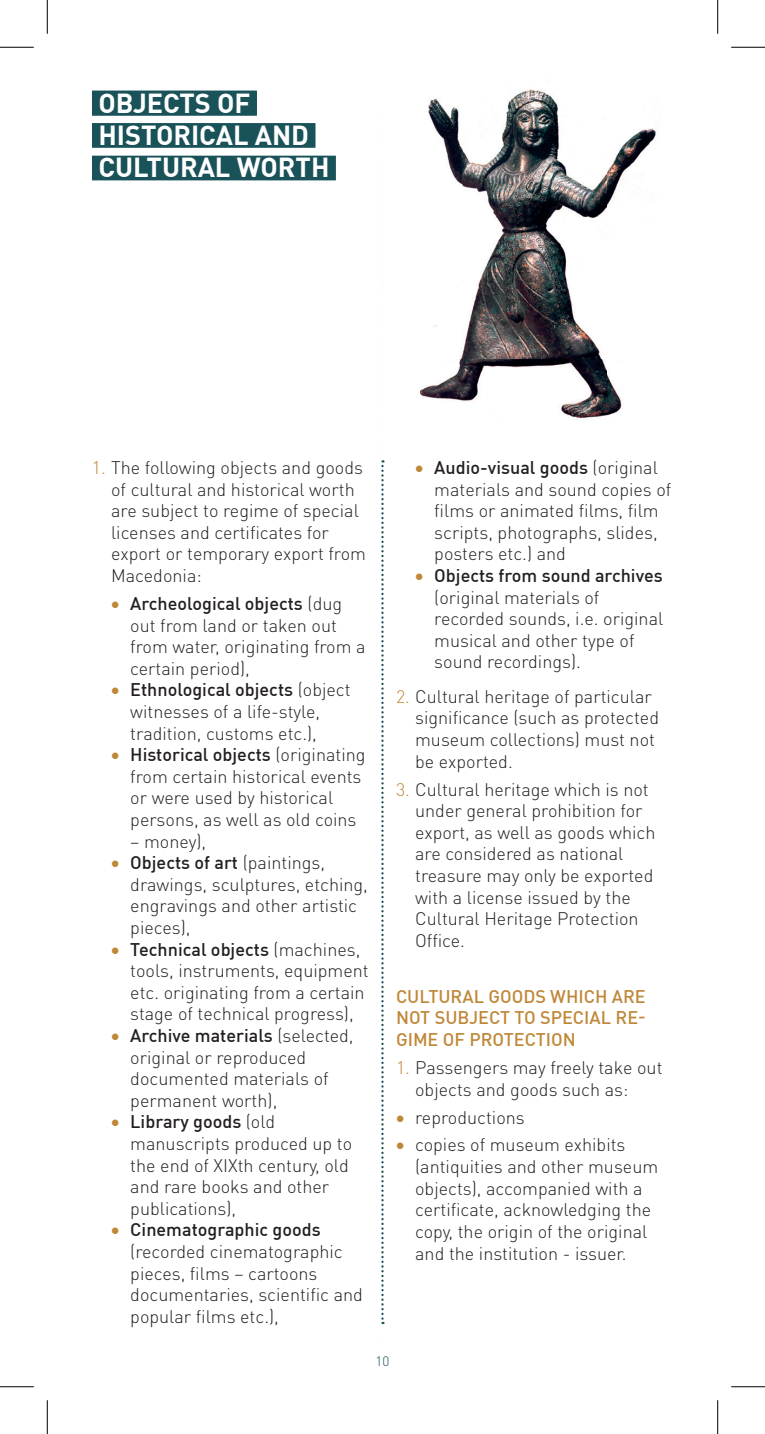
<style>
.page{position:relative;width:765px;height:1434px;background:#fff}
.page>*{position:absolute;margin:0;border:0;box-sizing:border-box;transform-origin:0 0}
.t1{font:700 27px/32.4px "DIN Pro";color:#fff}
.t2{font:300 18px/21.6px "DIN Pro";color:#231f20}
.t3{font:500 18px/21.6px "DIN Pro";color:#bf8838;text-align:justify}
.t4{font:300 13.5px "DIN Pro";color:#1a5259}
.s1{color:#bf8838}
.s2{font-weight:500}
</style>
<div class="page">
<svg style="left:381px;top:460px;width:2px;height:864px"></svg>
<img style="left:420px;top:89px;width:236px;height:329px">
<div style="left:92px;top:91px;width:165px;height:25px;background:#1a5259"></div>
<div style="left:92px;top:123px;width:223px;height:25px;background:#1a5259"></div>
<div style="left:92px;top:156px;width:244px;height:24px;background:#1a5259"></div>
<hr style="left:0;top:47px;width:34px;height:1px;background:#000">
<hr style="left:730px;top:47px;width:34px;height:1px;background:#000">
<hr style="left:0;top:1386px;width:34px;height:1px;background:#000">
<hr style="left:730px;top:1386px;width:34px;height:1px;background:#000">
<hr style="left:47px;top:0;width:1px;height:34px;background:#000">
<hr style="left:47px;top:1400px;width:1px;height:34px;background:#000">
<hr style="left:717px;top:0;width:1px;height:34px;background:#000">
<hr style="left:717px;top:1400px;width:1px;height:34px;background:#000">
<h1 class="t1" style="left:98px;top:86px;width:232px">OBJECTS OF<br>HISTORICAL AND<br>CULTURAL WORTH</h1>
<p class="t2" style="left:111px;top:456px;width:256px;text-indent:-19px"><span class="s1">1.</span> The following objects and goods of cultural and historical worth are subject to regime of special licenses and certificates for export or temporary export from<br>Macedonia:</p>
<p class="t2" style="left:130px;top:592px;width:237px;text-indent:-19px"><span class="s1">•</span> <span class="s2">Archeological objects</span> (dug out from land or taken out from water, originating from a certain period),</p>
<p class="t2" style="left:130px;top:678px;width:222px;text-indent:-19px"><span class="s1">•</span> <span class="s2">Ethnological objects</span> (object witnesses of a life-style, tradition, customs etc.),</p>
<p class="t2" style="left:130px;top:743px;width:237px;text-indent:-19px"><span class="s1">•</span> <span class="s2">Historical objects</span> (originating from certain historical events or were used by historical persons, as well as old coins</p>
<p class="t2" style="left:130px;top:830px;width:77px">– money),</p>
<p class="t2" style="left:130px;top:851px;width:239px;text-indent:-19px"><span class="s1">•</span> <span class="s2">Objects of art</span> (paintings, drawings, sculptures, etching, engravings and other artistic pieces),</p>
<p class="t2" style="left:130px;top:938px;width:240px;text-indent:-19px"><span class="s1">•</span> <span class="s2">Technical objects</span> (machines, tools, instruments, equipment etc. originating from a certain stage of technical progress),</p>
<p class="t2" style="left:130px;top:1024px;width:225px;text-indent:-19px"><span class="s1">•</span> <span class="s2">Archive materials</span> (selected, original or reproduced documented materials of permanent worth),</p>
<p class="t2" style="left:130px;top:1110px;width:223px;text-indent:-19px"><span class="s1">•</span> <span class="s2">Library goods</span> (old manuscripts produced up to the end of XIXth century, old and rare books and other publications),</p>
<p class="t2" style="left:130px;top:1218px;width:234px;text-indent:-19px"><span class="s1">•</span> <span class="s2">Cinematographic goods </span>(recorded cinematographic pieces, films – cartoons documentaries, scientific and popular films etc.),</p>
<p class="t2" style="left:434px;top:456px;width:238px;text-indent:-19px"><span class="s1">•</span> <span class="s2">Audio-visual goods</span> (original materials and sound copies of films or animated films, film scripts, photographs, slides, posters etc.) and</p>
<p class="t2" style="left:434px;top:564px;width:230px;text-indent:-19px"><span class="s1">•</span> <span class="s2">Objects from sound archives </span>(original materials of recorded sounds, i.e. original musical and other type of sound recordings).</p>
<p class="t2" style="left:415px;top:685px;width:245px;text-indent:-19px"><span class="s1">2.</span> Cultural heritage of particular significance (such as protected museum collections) must not be exported.</p>
<p class="t2" style="left:415px;top:777px;width:242px;text-indent:-19px"><span class="s1">3.</span> Cultural heritage which is not under general prohibition for export, as well as goods which are considered as national treasure may only be exported with a license issued by the<br>Cultural Heritage Protection<br>Office.</p>
<p class="t3" style="left:396px;top:985px;width:251px">CULTURAL GOODS WHICH ARE NOT SUBJECT TO SPECIAL RE-GIME OF PROTECTION</p>
<p class="t2" style="left:415px;top:1056px;width:249px;text-indent:-19px"><span class="s1">1.</span> Passengers may freely take out objects and goods such as:</p>
<p class="t2" style="left:396px;top:1105px;width:130px"><span class="s1">•</span> reproductions</p>
<p class="t2" style="left:415px;top:1133px;width:244px;text-indent:-19px"><span class="s1">•</span> copies of museum exhibits (antiquities and other museum objects), accompanied with a certificate, acknowledging the copy, the origin of the original and the institution - issuer.</p>
<p class="t4" style="left:375px;top:1352px;width:15px">10</p>
</div>
